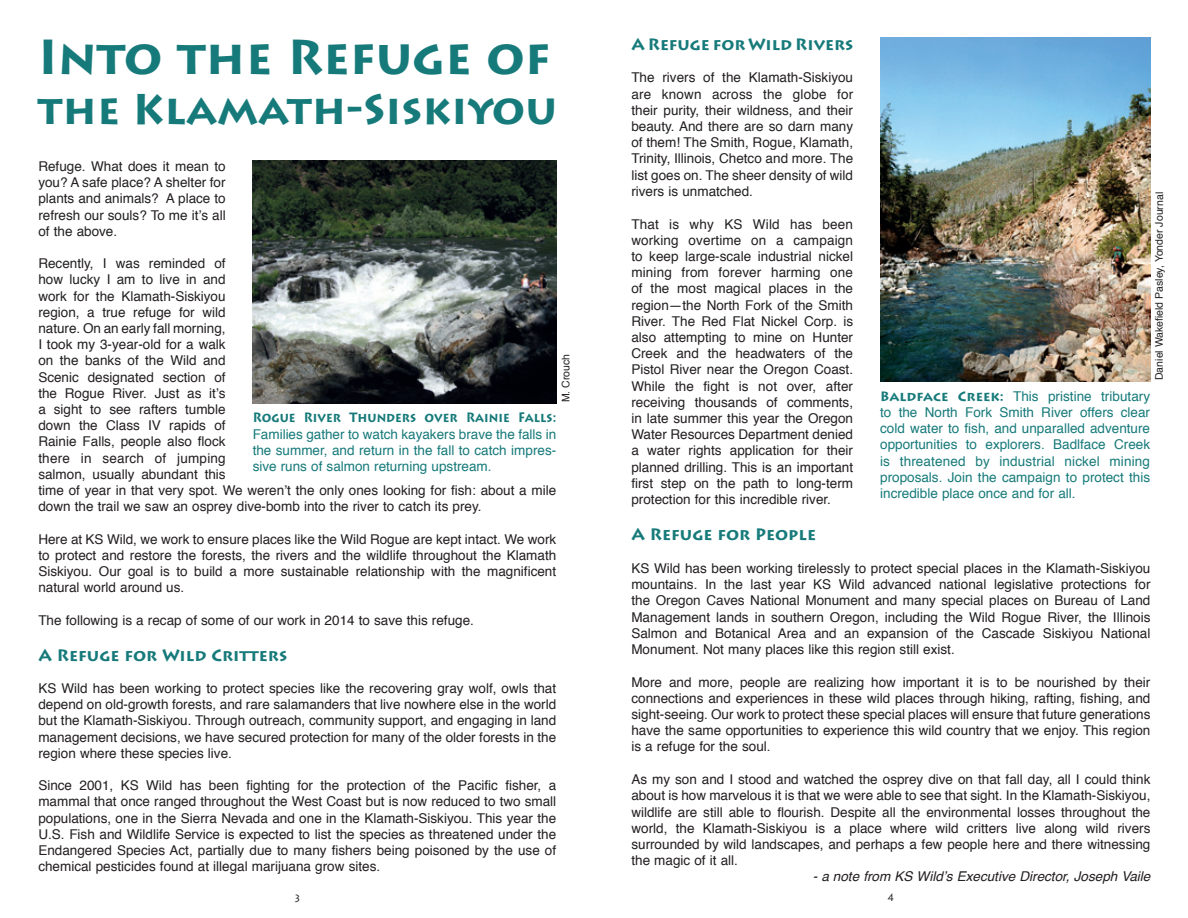
<style>
.page{position:relative;width:1188px;height:918px;background:#fff}
.page>*{position:absolute;margin:0;border:0;box-sizing:border-box;transform-origin:0 0}
.t1{font:700 48.75px "Lithos Pro";color:#177a7a}
.t2{font:700 42px "Lithos Pro";color:#177a7a}
.t3{font:700 16.5px "Lithos Pro";color:#177a7a}
.t4{font:700 16.35px "Lithos Pro";color:#177a7a}
.t5{font:13.5px/16.2px "Helvetica";color:#231f20;text-align:justify}
.t6{font:13.5px/16.2px "Helvetica";color:#177a7a;text-align:justify}
.t7{font:italic 13.5px "Helvetica";color:#231f20}
.t8{font:700 13.5px "Lithos Pro";letter-spacing:.005em;color:#177a7a;scale:.9 1}
.t9{font:10.5px "Helvetica";color:#231f20}
.t10{font:10.5px "Lithos Pro";color:#231f20}
.s1{font-family:"Lithos Pro";font-weight:700}
</style>
<div class="page">
<img style="left:253px;top:161px;width:304px;height:243px">
<img style="left:880px;top:38px;width:270px;height:344px">
<h1 class="t1" style="left:38px;top:28px;width:514px">Into the Refuge of</h1>
<h2 class="t2" style="left:38px;top:84px;width:521px">the Klamath-Siskiyou</h2>
<p class="t5" style="left:38px;top:159px;width:189px">Refuge. What does it mean to you? A safe place? A shelter for plants and animals? A place to refresh our souls? To me it’s all of the above.</p>
<p class="t5" style="left:38px;top:256px;width:519px;text-align:left">Recently, I was reminded of<br>how lucky I am to live in and<br>work for the Klamath-Siskiyou<br>region, a true refuge for wild<br>nature. On an early fall morning,<br>I took my 3-year-old for a walk<br>on the banks of the Wild and<br>Scenic designated section of<br>the Rogue River. Just as it’s<br>a sight to see rafters tumble<br>down the Class IV rapids of<br>Rainie Falls, people also flock<br>there in search of jumping<br>salmon, usually abundant this<br>time of year in that very spot. We weren’t the only ones looking for fish: about a mile down the trail we saw an osprey dive-bomb into the river to catch its prey.</p>
<p class="t5" style="left:38px;top:531px;width:519px">Here at KS Wild, we work to ensure places like the Wild Rogue are kept intact. We work to protect and restore the forests, the rivers and the wildlife throughout the Klamath Siskiyou. Our goal is to build a more sustainable relationship with the magnificent natural world around us.</p>
<p class="t5" style="left:38px;top:612px;width:437px">The following is a recap of some of our work in 2014 to save this refuge.</p>
<p class="t3" style="left:38px;top:645px;width:250px">A Refuge for Wild Critters</p>
<p class="t5" style="left:38px;top:681px;width:519px">KS Wild has been working to protect species like the recovering gray wolf, owls that depend on old-growth forests, and rare salamanders that live nowhere else in the world but the Klamath-Siskiyou. Through outreach, community support, and engaging in land management decisions, we have secured protection for many of the older forests in the region where these species live.</p>
<p class="t5" style="left:38px;top:778px;width:519px">Since 2001, KS Wild has been fighting for the protection of the Pacific fisher, a mammal that once ranged throughout the West Coast but is now reduced to two small populations, one in the Sierra Nevada and one in the Klamath-Siskiyou. This year the U.S. Fish and Wildlife Service is expected to list the species as threatened under the Endangered Species Act, partially due to many fishers being poisoned by the use of chemical pesticides found at illegal marijuana grow sites.</p>
<p class="t9" style="left:558px;top:402px;width:50px;rotate:-90deg">M. Crouch</p>
<p class="t8" style="left:253px;top:410px;width:339px">Rogue River Thunders over Rainie Falls:</p>
<p class="t6" style="left:253px;top:426px;width:305px">Families gather to watch kayakers brave the falls in the summer, and return in the fall to catch impres&shy;sive runs of salmon returning upstream.</p>
<p class="t10" style="left:294px;top:893px;width:9px">3</p>
<p class="t4" style="left:631px;top:34px;width:223px">A Refuge for Wild Rivers</p>
<p class="t5" style="left:631px;top:70px;width:223px">The rivers of the Klamath-Siskiyou are known across the globe for their purity, their wildness, and their beauty. And there are so darn many of them! The Smith, Rogue, Klamath, Trinity, Illinois, Chetco and more. The list goes on. The sheer density of wild rivers is unmatched.</p>
<p class="t5" style="left:631px;top:216px;width:223px">That is why KS Wild has been working overtime on a campaign to keep large-scale industrial nickel mining from forever harming one of the most magical places in the region—the North Fork of the Smith River. The Red Flat Nickel Corp. is also attempting to mine on Hunter Creek and the headwaters of the Pistol River near the Oregon Coast.<br>While the fight is not over, after receiving thousands of comments, in late summer this year the Oregon Water Resources Department denied a water rights application for their planned drilling. This is an important first step on the path to long-term protection for this incredible river.</p>
<p class="t3" style="left:631px;top:525px;width:186px">A Refuge for People</p>
<p class="t5" style="left:631px;top:561px;width:521px">KS Wild has been working tirelessly to protect special places in the Klamath-Siskiyou mountains. In the last year KS Wild advanced national legislative protections for the Oregon Caves National Monument and many special places on Bureau of Land Management lands in southern Oregon, including the Wild Rogue River, the Illinois Salmon and Botanical Area and an expansion of the Cascade Siskiyou National Monument. Not many places like this region still exist.</p>
<p class="t5" style="left:631px;top:674px;width:521px">More and more, people are realizing how important it is to be nourished by their connections and experiences in these wild places through hiking, rafting, fishing, and sight-seeing. Our work to protect these special places will ensure that future generations have the same opportunities to experience this wild country that we enjoy. This region is a refuge for the soul.</p>
<p class="t5" style="left:631px;top:772px;width:521px">As my son and I stood and watched the osprey dive on that fall day, all I could think about is how marvelous it is that we were able to see that sight. In the Klamath-Siskiyou, wildlife are still able to flourish. Despite all the environmental losses throughout the world, the Klamath-Siskiyou is a place where wild critters live along wild rivers surrounded by wild landscapes, and perhaps a few people here and there witnessing the magic of it all.</p>
<p class="t7" style="left:813px;top:866px;width:339px">- a note from KS Wild’s Executive Director, Joseph Vaile</p>
<p class="t9" style="left:1151px;top:380px;width:189px;rotate:-90deg">Daniel Wakefield Pasley, Yonder Journal</p>
<p class="t6" style="left:880px;top:388px;width:272px"><span class="s1">Baldface Creek:</span> This pristine tributary to the North Fork Smith River offers clear cold water to fish, and unparalled adventure opportunities to explorers. Badlface Creek is threatened by industrial nickel mining proposals. Join the campaign to protect this incredible place once and for all.</p>
<p class="t10" style="left:887px;top:891px;width:9px">4</p>
</div>
